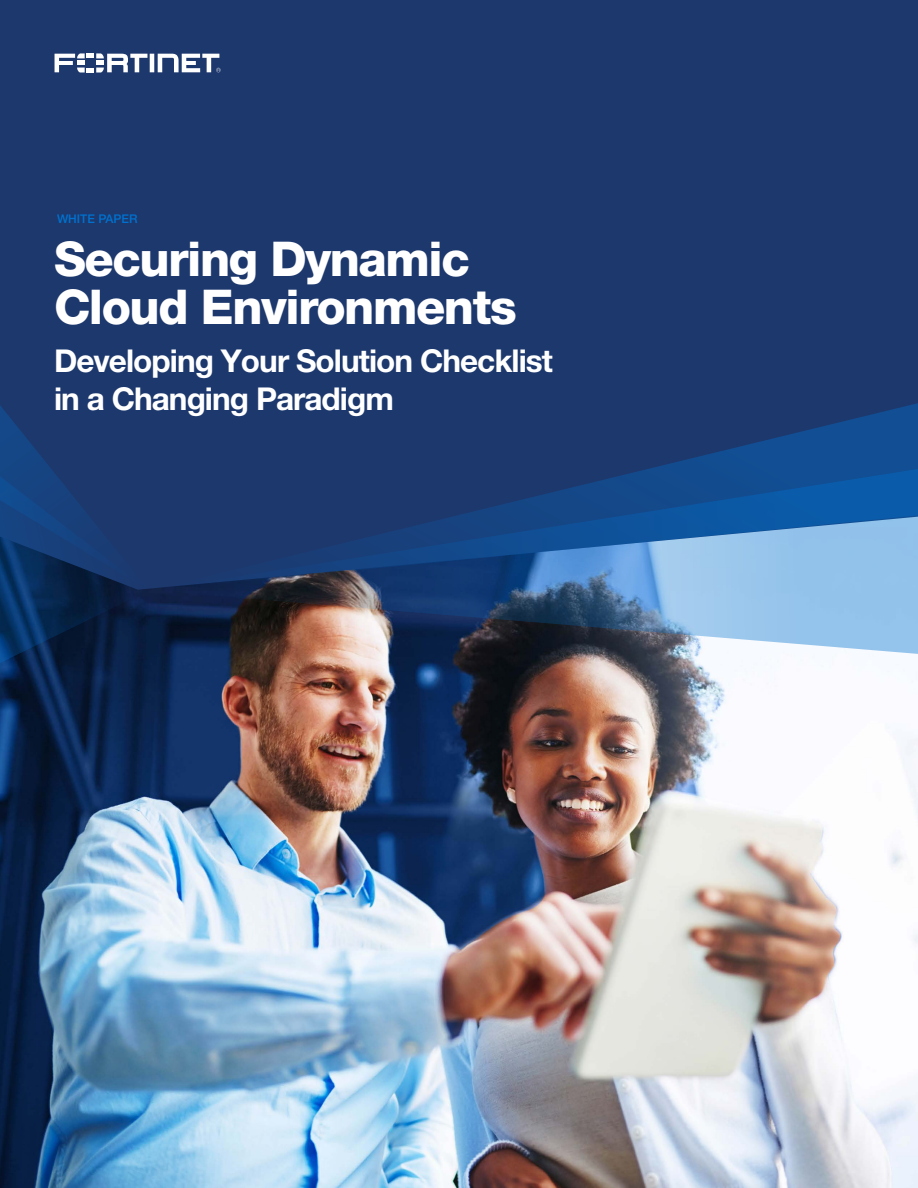
<style>
.page{position:relative;width:918px;height:1188px;background:#fff}
.page>*{position:absolute;margin:0;border:0;box-sizing:border-box;transform-origin:0 0}
.Full_Page_Cover_Titl{font:800 48px/48px "Helvetica Neue LT Pro";letter-spacing:-.03em;color:#fff}
.Full_Page_Cover_Subt{font:700 31.5px/37.8px "Helvetica Neue LT Pro";letter-spacing:-.03em;color:#fff}
.Page_Header{font:500 12px "Helvetica Neue LT Pro";color:#0071ce}
</style>
<div class="page">
<img style="left:0;top:655px;width:918px;height:533px">
<div style="left:0;top:0;width:918px;height:400px;background:#1d386d"></div>
<svg style="left:55px;top:53px;width:166px;height:20px"></svg>
<img style="left:149px;top:590px;width:769px;height:65px">
<svg style="left:149px;top:400px;width:769px;height:190px;background:#295189"></svg>
<svg style="left:0;top:389px;width:149px;height:281px;background:#133365"></svg>
<p class="Page_Header" style="left:57px;top:212px;width:82px">WHITE PAPER</p>
<p class="Full_Page_Cover_Titl" style="left:54px;top:235px;width:464px">Securing Dynamic<br>Cloud Environments</p>
<p class="Full_Page_Cover_Subt" style="left:54px;top:342px;width:500px">Developing Your Solution Checklist in a Changing Paradigm</p>
</div>
